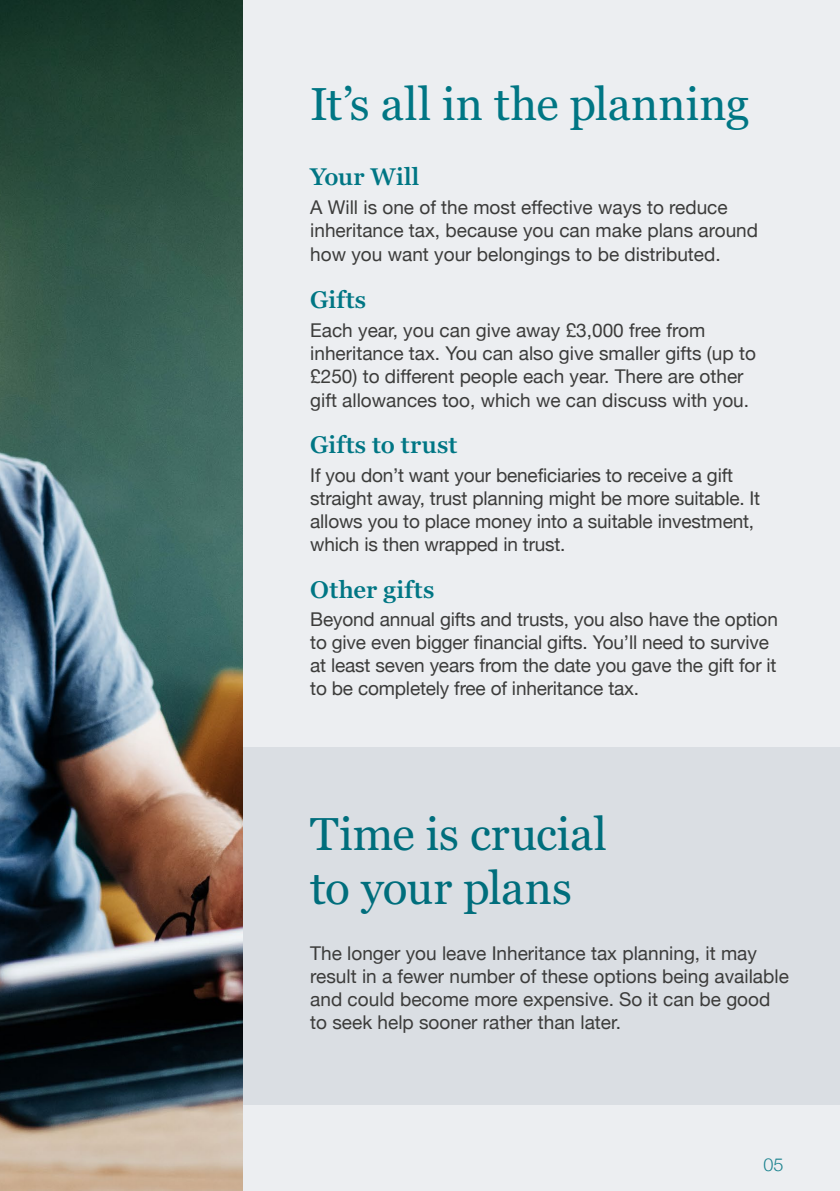
<style>
.page{position:relative;width:840px;height:1191px;background:#fff}
.page>*{position:absolute;margin:0;border:0;box-sizing:border-box;transform-origin:0 0}
.t1{font:46px/54px "Georgia Pro";color:#007684}
.t2{font:600 24px "Georgia Pro";letter-spacing:.01em;color:#007684}
.t3{font:19px/23px "Helvetica Neue";color:#3c3c3b}
.t4{font:300 18px "Helvetica Neue";color:#1a828e}
</style>
<div class="page">
<img style="left:0;top:0;width:243px;height:1191px">
<div style="left:243px;top:0;width:596px;height:1191px;background:#eceef1"></div>
<div style="left:243px;top:747px;width:596px;height:357px;background:#dadee3"></div>
<h1 class="t1" style="left:310px;top:79px;width:440px">It’s all in the planning</h1>
<p class="t2" style="left:310px;top:164px;width:111px">Your Will</p>
<p class="t3" style="left:310px;top:197px;width:449px;line-height:23.6px">A Will is one of the most effective ways to reduce inheritance tax, because you can make plans around how you want your belongings to be distributed.</p>
<p class="t2" style="left:310px;top:286px;width:57px">Gifts</p>
<p class="t3" style="left:310px;top:319px;width:447px">Each year, you can give away £3,000 free from inheritance tax. You can also give smaller gifts (up to £250) to different people each year. There are other gift allowances too, which we can discuss with you.</p>
<p class="t2" style="left:310px;top:431px;width:148px">Gifts to trust</p>
<p class="t3" style="left:310px;top:465px;width:451px">If you don’t want your beneficiaries to receive a gift straight away, trust planning might be more suitable. It allows you to place money into a suitable investment, which is then wrapped in trust.</p>
<p class="t2" style="left:310px;top:576px;width:126px">Other gifts</p>
<p class="t3" style="left:310px;top:609px;width:469px">Beyond annual gifts and trusts, you also have the option to give even bigger financial gifts. You’ll need to survive at least seven years from the date you gave the gift for it to be completely free of inheritance tax.</p>
<h1 class="t1" style="left:310px;top:809px;width:298px">Time is crucial to your plans</h1>
<p class="t3" style="left:310px;top:942px;width:480px">The longer you leave Inheritance tax planning, it may result in a fewer number of these options being available and could become more expensive. So it can be good to seek help sooner rather than later.</p>
<p class="t4" style="left:763px;top:1150px;width:22px">05</p>
</div>
